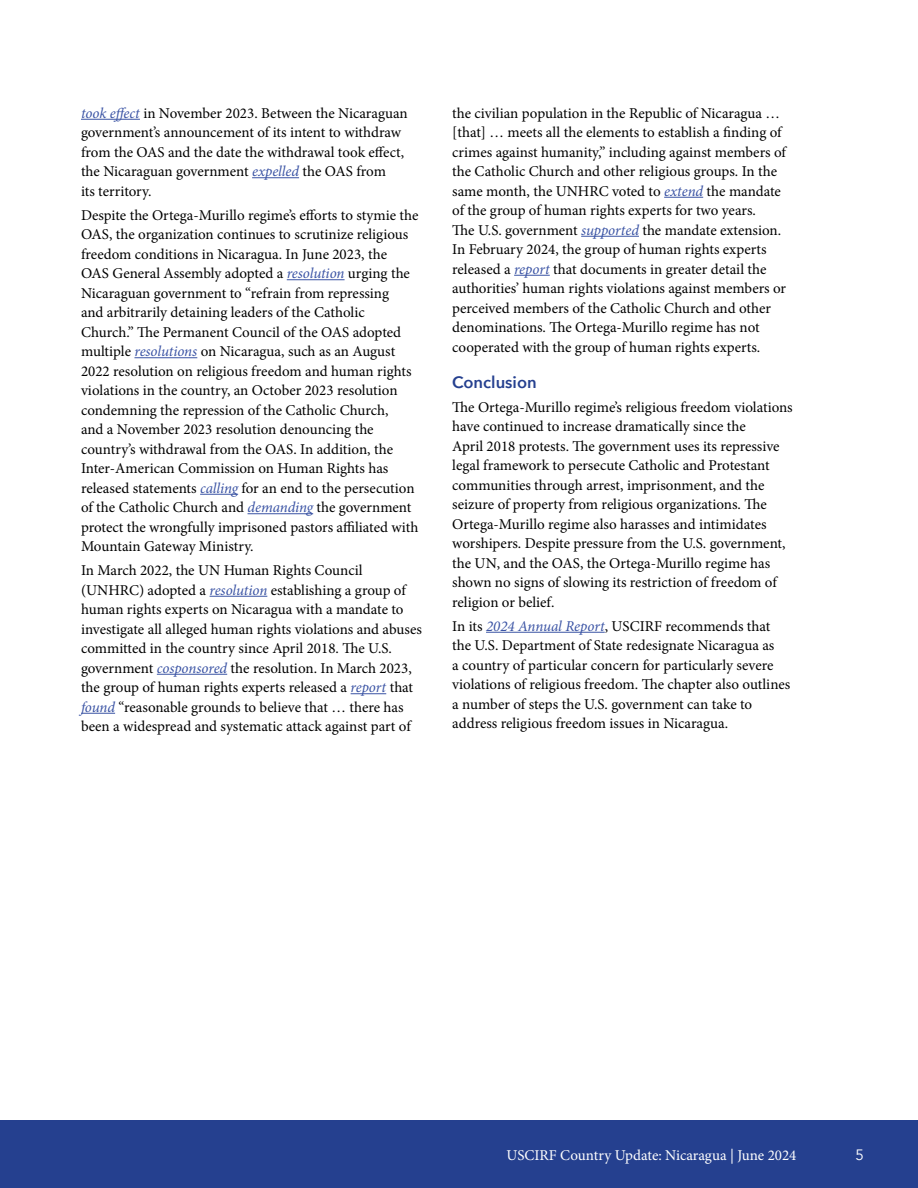
<style>
.page{position:relative;width:918px;height:1188px;background:#fff}
.page>*{position:absolute;margin:0;border:0;box-sizing:border-box;transform-origin:0 0}
.t1{font:600 16.5px "Avenir Next";color:#25408f}
.t2{font:15px/19.5px "Minion Pro";color:#000}
.t3{font:15px "Minion Pro";color:#fff}
.t4{font:15px "Avenir";color:#fff}
.s1{font-style:italic;color:#3a53a4}
</style>
<div class="page">
<div style="left:0;top:1120px;width:918px;height:68px;background:#25408f"></div>
<hr style="left:81px;top:119px;width:59px;height:1px;background:#3a53a4">
<hr style="left:252px;top:177px;width:47px;height:1px;background:#3a53a4">
<hr style="left:287px;top:279px;width:58px;height:1px;background:#3a53a4">
<hr style="left:134px;top:357px;width:63px;height:1px;background:#3a53a4">
<hr style="left:200px;top:494px;width:38px;height:1px;background:#3a53a4">
<hr style="left:248px;top:513px;width:65px;height:1px;background:#3a53a4">
<hr style="left:210px;top:596px;width:57px;height:1px;background:#3a53a4">
<hr style="left:157px;top:674px;width:70px;height:1px;background:#3a53a4">
<hr style="left:351px;top:693px;width:35px;height:1px;background:#3a53a4">
<hr style="left:81px;top:713px;width:34px;height:1px;background:#3a53a4">
<hr style="left:664px;top:197px;width:39px;height:1px;background:#3a53a4">
<hr style="left:581px;top:236px;width:58px;height:1px;background:#3a53a4">
<hr style="left:514px;top:275px;width:36px;height:1px;background:#3a53a4">
<hr style="left:486px;top:632px;width:119px;height:1px;background:#3a53a4">
<p class="t2" style="left:81px;top:103px;width:328px"><span class="s1">took effect</span> in November 2023. Between the Nicaraguan government’s announcement of its intent to withdraw from the OAS and the date the withdrawal took effect, the Nicaraguan government <span class="s1">expelled</span> the OAS from<br>its territory.</p>
<p class="t2" style="left:81px;top:205px;width:339px">Despite the Ortega-Murillo regime’s efforts to stymie the OAS, the organization continues to scrutinize religious freedom conditions in Nicaragua. In June 2023, the OAS General Assembly adopted a <span class="s1">resolution</span> urging the Nicaraguan government to “refrain from repressing<br>and arbitrarily detaining leaders of the Catholic Church.” The Permanent Council of the OAS adopted multiple <span class="s1">resolutions</span> on Nicaragua, such as an August 2022 resolution on religious freedom and human rights violations in the country, an October 2023 resolution condemning the repression of the Catholic Church,<br>and a November 2023 resolution denouncing the country’s withdrawal from the OAS. In addition, the Inter-American Commission on Human Rights has released statements <span class="s1">calling</span> for an end to the persecution of the Catholic Church and <span class="s1">demanding</span> the government protect the wrongfully imprisoned pastors affiliated with Mountain Gateway Ministry.</p>
<p class="t2" style="left:81px;top:561px;width:342px">In March 2022, the UN Human Rights Council (UNHRC) adopted a <span class="s1">resolution</span> establishing a group of human rights experts on Nicaragua with a mandate to investigate all alleged human rights violations and abuses committed in the country since April 2018. The U.S. government <span class="s1">cosponsored</span> the resolution. In March 2023, the group of human rights experts released a <span class="s1">report</span> that <span class="s1">found</span> “reasonable grounds to believe that … there has been a widespread and systematic attack against part of</p>
<p class="t2" style="left:452px;top:103px;width:335px">the civilian population in the Republic of Nicaragua … [that] … meets all the elements to establish a finding of crimes against humanity,” including against members of the Catholic Church and other religious groups. In the same month, the UNHRC voted to <span class="s1">extend</span> the mandate of the group of human rights experts for two years.<br>The U.S. government <span class="s1">supported</span> the mandate extension.<br>In February 2024, the group of human rights experts released a <span class="s1">report</span> that documents in greater detail the authorities’ human rights violations against members or perceived members of the Catholic Church and other denominations. The Ortega-Murillo regime has not cooperated with the group of human rights experts.</p>
<p class="t1" style="left:452px;top:368px;width:86px">Conclusion</p>
<p class="t2" style="left:452px;top:397px;width:342px">The Ortega-Murillo regime’s religious freedom violations have continued to increase dramatically since the<br>April 2018 protests. The government uses its repressive legal framework to persecute Catholic and Protestant communities through arrest, imprisonment, and the seizure of property from religious organizations. The Ortega-Murillo regime also harasses and intimidates worshipers. Despite pressure from the U.S. government, the UN, and the OAS, the Ortega-Murillo regime has shown no signs of slowing its restriction of freedom of religion or belief.</p>
<p class="t2" style="left:452px;top:616px;width:340px">In its <span class="s1">2024 Annual Report</span>, USCIRF recommends that the U.S. Department of State redesignate Nicaragua as<br>a country of particular concern for particularly severe violations of religious freedom. The chapter also outlines a number of steps the U.S. government can take to address religious freedom issues in Nicaragua.</p>
<p class="t3" style="left:506px;top:1145px;width:292px">USCIRF Country Update: Nicaragua | June 2024</p>
<p class="t4" style="left:856px;top:1146px;width:10px">5</p>
</div>
